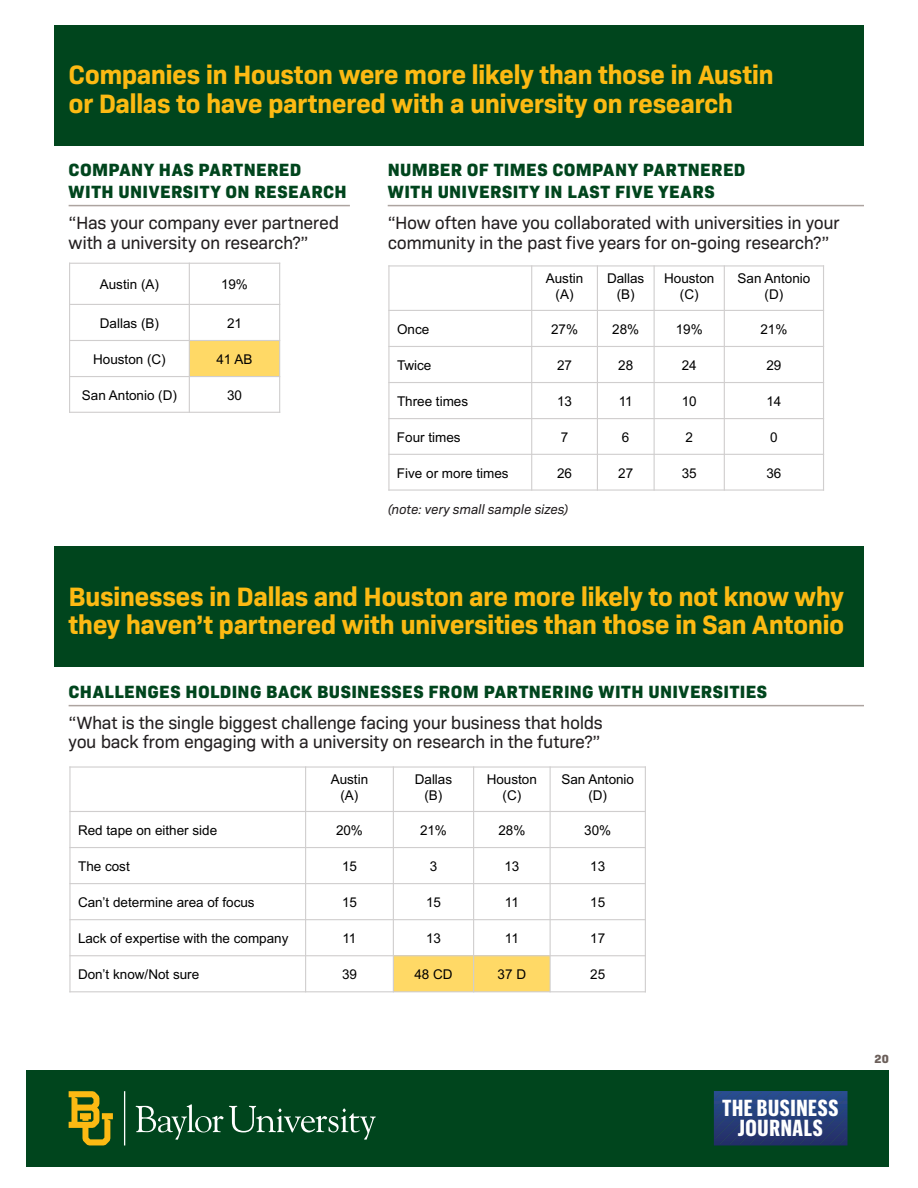
<style>
.page{position:relative;width:918px;height:1188px;background:#fff}
.page>*{position:absolute;margin:0;border:0;box-sizing:border-box;transform-origin:0 0}
.Finding{font:700 27px/28.5px "Bio Sans";letter-spacing:-.025em;color:#fcba13}
.t1{font:700 22.65px/20.5px "Graphik X Cond";letter-spacing:.03em;color:#fff;text-align:center}
.Question{font:18px/19.5px "Bio Sans";letter-spacing:-.02em;color:#231f20}
.t2{font:800 18px/21.6px "Bio Sans";letter-spacing:.025em;color:#00451d}
.t3{font:13.5px/15.8px "Arial";letter-spacing:-.005em;color:#000;text-align:center}
.note{font:italic 13.5px "Bio Sans";letter-spacing:-.01em;color:#231f20}
.t4{font:800 12px "Bio Sans";color:#6b5f5a}
</style>
<div class="page">
<div style="left:26px;top:1070px;width:863px;height:96px;background:#00451d"></div>
<svg style="left:124px;top:1091px;width:252px;height:54px"></svg>
<svg style="left:69px;top:1091px;width:44px;height:54px"></svg>
<svg style="left:714px;top:1091px;width:134px;height:55px;background:#253e78"></svg>
<div style="left:54px;top:25px;width:810px;height:121px;background:#00451d"></div>
<div style="left:54px;top:546px;width:810px;height:121px;background:#00451d"></div>
<hr style="left:69px;top:205px;width:281px;height:1px;background:#ada4a0">
<hr style="left:388px;top:205px;width:476px;height:1px;background:#ada4a0">
<hr style="left:69px;top:705px;width:795px;height:1px;background:#ada4a0">
<div style="left:189px;top:340px;width:91px;height:37px;background:#ffd966"></div>
<hr style="left:189px;top:263px;width:1px;height:150px;background:#d0cece">
<hr style="left:69px;top:304px;width:211px;height:1px;background:#d0cece">
<hr style="left:69px;top:340px;width:211px;height:1px;background:#d0cece">
<hr style="left:69px;top:376px;width:211px;height:1px;background:#d0cece">
<hr style="left:69px;top:263px;width:1px;height:150px;background:#d0cece">
<hr style="left:279px;top:263px;width:1px;height:150px;background:#d0cece">
<hr style="left:69px;top:263px;width:211px;height:1px;background:#d0cece">
<hr style="left:69px;top:412px;width:211px;height:1px;background:#d0cece">
<hr style="left:531px;top:265px;width:1px;height:226px;background:#d0cece">
<hr style="left:597px;top:265px;width:1px;height:226px;background:#d0cece">
<hr style="left:654px;top:265px;width:1px;height:226px;background:#d0cece">
<hr style="left:724px;top:265px;width:1px;height:226px;background:#d0cece">
<hr style="left:388px;top:310px;width:436px;height:1px;background:#d0cece">
<hr style="left:388px;top:346px;width:436px;height:1px;background:#d0cece">
<hr style="left:388px;top:382px;width:436px;height:1px;background:#d0cece">
<hr style="left:388px;top:418px;width:436px;height:1px;background:#d0cece">
<hr style="left:388px;top:454px;width:436px;height:1px;background:#d0cece">
<hr style="left:388px;top:265px;width:1px;height:226px;background:#d0cece">
<hr style="left:823px;top:265px;width:1px;height:226px;background:#d0cece">
<hr style="left:388px;top:265px;width:436px;height:2px;background:#d0cece">
<hr style="left:388px;top:489px;width:436px;height:2px;background:#d0cece">
<div style="left:393px;top:956px;width:81px;height:36px;background:#ffd966"></div>
<div style="left:474px;top:956px;width:76px;height:36px;background:#ffd966"></div>
<hr style="left:305px;top:766px;width:1px;height:226px;background:#d0cece">
<hr style="left:393px;top:766px;width:1px;height:226px;background:#d0cece">
<hr style="left:473px;top:766px;width:1px;height:226px;background:#d0cece">
<hr style="left:550px;top:766px;width:1px;height:226px;background:#d0cece">
<hr style="left:69px;top:811px;width:577px;height:1px;background:#d0cece">
<hr style="left:69px;top:847px;width:577px;height:1px;background:#d0cece">
<hr style="left:69px;top:883px;width:577px;height:1px;background:#d0cece">
<hr style="left:69px;top:919px;width:577px;height:1px;background:#d0cece">
<hr style="left:69px;top:955px;width:577px;height:1px;background:#d0cece">
<hr style="left:69px;top:766px;width:2px;height:226px;background:#d0cece">
<hr style="left:645px;top:766px;width:1px;height:226px;background:#d0cece">
<hr style="left:69px;top:766px;width:577px;height:2px;background:#d0cece">
<hr style="left:69px;top:991px;width:577px;height:1px;background:#d0cece">
<p class="Finding" style="left:69px;top:58px;width:707px">Companies in Houston were more likely than those in Austin or Dallas to have partnered with a university on research</p>
<p class="t2" style="left:69px;top:158px;width:280px">COMPANY HAS PARTNERED<br>WITH UNIVERSITY ON RESEARCH</p>
<p class="t2" style="left:388px;top:158px;width:359px">NUMBER OF TIMES COMPANY PARTNERED<br>WITH UNIVERSITY IN LAST FIVE YEARS</p>
<p class="Question" style="left:69px;top:212px;width:272px">“Has your company ever partnered with a university on research?”</p>
<p class="Question" style="left:388px;top:212px;width:453px">“How often have you collaborated with universities in your community in the past five years for on-going research?”</p>
<p class="t3" style="left:100px;top:276px;width:61px">Austin (A)</p>
<p class="t3" style="left:221px;top:276px;width:28px">19%</p>
<p class="t3" style="left:100px;top:316px;width:61px">Dallas (B)</p>
<p class="t3" style="left:227px;top:316px;width:16px">21</p>
<p class="t3" style="left:93px;top:352px;width:74px">Houston (C)</p>
<p class="t3" style="left:217px;top:352px;width:37px">41 AB</p>
<p class="t3" style="left:82px;top:388px;width:97px">San Antonio (D)</p>
<p class="t3" style="left:227px;top:388px;width:16px">30</p>
<p class="t3" style="left:546px;top:271px;width:39px">Austin (A)</p>
<p class="t3" style="left:607px;top:271px;width:39px">Dallas (B)</p>
<p class="t3" style="left:664px;top:271px;width:52px">Houston (C)</p>
<p class="t3" style="left:738px;top:271px;width:74px">San Antonio (D)</p>
<p class="t3" style="left:397px;top:321px;width:34px">Once</p>
<p class="t3" style="left:551px;top:321px;width:28px">27%</p>
<p class="t3" style="left:612px;top:321px;width:28px">28%</p>
<p class="t3" style="left:676px;top:321px;width:28px">19%</p>
<p class="t3" style="left:760px;top:321px;width:28px">21%</p>
<p class="t3" style="left:397px;top:357px;width:36px">Twice</p>
<p class="t3" style="left:557px;top:357px;width:16px">27</p>
<p class="t3" style="left:618px;top:357px;width:16px">28</p>
<p class="t3" style="left:682px;top:357px;width:16px">24</p>
<p class="t3" style="left:766px;top:357px;width:16px">29</p>
<p class="t3" style="left:397px;top:393px;width:73px">Three times</p>
<p class="t3" style="left:557px;top:393px;width:16px">13</p>
<p class="t3" style="left:619px;top:393px;width:15px">11</p>
<p class="t3" style="left:682px;top:393px;width:16px">10</p>
<p class="t3" style="left:766px;top:393px;width:16px">14</p>
<p class="t3" style="left:397px;top:429px;width:65px">Four times</p>
<p class="t3" style="left:561px;top:429px;width:9px">7</p>
<p class="t3" style="left:622px;top:429px;width:9px">6</p>
<p class="t3" style="left:685px;top:429px;width:9px">2</p>
<p class="t3" style="left:770px;top:429px;width:9px">0</p>
<p class="t3" style="left:397px;top:465px;width:113px">Five or more times</p>
<p class="t3" style="left:557px;top:465px;width:16px">26</p>
<p class="t3" style="left:618px;top:465px;width:16px">27</p>
<p class="t3" style="left:682px;top:465px;width:16px">35</p>
<p class="t3" style="left:766px;top:465px;width:16px">36</p>
<p class="note" style="left:388px;top:500px;width:182px">(note: very small sample sizes)</p>
<p class="Finding" style="left:69px;top:580px;width:777px">Businesses in Dallas and Houston are more likely to not know why they haven’t partnered with universities than those in San Antonio</p>
<p class="t2" style="left:69px;top:680px;width:700px">CHALLENGES HOLDING BACK BUSINESSES FROM PARTNERING WITH UNIVERSITIES</p>
<p class="Question" style="left:69px;top:711px;width:536px">“What is the single biggest challenge facing your business that holds you back from engaging with a university on research in the future?”</p>
<p class="t3" style="left:331px;top:772px;width:39px">Austin (A)</p>
<p class="t3" style="left:415px;top:772px;width:39px">Dallas (B)</p>
<p class="t3" style="left:487px;top:772px;width:52px">Houston (C)</p>
<p class="t3" style="left:561px;top:772px;width:74px">San Antonio (D)</p>
<p class="t3" style="left:78px;top:822px;width:141px">Red tape on either side</p>
<p class="t3" style="left:336px;top:822px;width:28px">20%</p>
<p class="t3" style="left:420px;top:822px;width:28px">21%</p>
<p class="t3" style="left:498px;top:822px;width:28px">28%</p>
<p class="t3" style="left:584px;top:822px;width:28px">30%</p>
<p class="t3" style="left:78px;top:858px;width:53px">The cost</p>
<p class="t3" style="left:342px;top:858px;width:16px">15</p>
<p class="t3" style="left:430px;top:858px;width:9px">3</p>
<p class="t3" style="left:504px;top:858px;width:16px">13</p>
<p class="t3" style="left:590px;top:858px;width:16px">13</p>
<p class="t3" style="left:78px;top:894px;width:178px">Can’t determine area of focus</p>
<p class="t3" style="left:342px;top:894px;width:16px">15</p>
<p class="t3" style="left:426px;top:894px;width:16px">15</p>
<p class="t3" style="left:505px;top:894px;width:15px">11</p>
<p class="t3" style="left:590px;top:894px;width:16px">15</p>
<p class="t3" style="left:78px;top:930px;width:212px">Lack of expertise with the company</p>
<p class="t3" style="left:343px;top:930px;width:15px">11</p>
<p class="t3" style="left:426px;top:930px;width:16px">13</p>
<p class="t3" style="left:505px;top:930px;width:15px">11</p>
<p class="t3" style="left:590px;top:930px;width:16px">17</p>
<p class="t3" style="left:78px;top:966px;width:123px">Don’t know/Not sure</p>
<p class="t3" style="left:342px;top:966px;width:16px">39</p>
<p class="t3" style="left:414px;top:966px;width:40px">48 CD</p>
<p class="t3" style="left:498px;top:966px;width:30px">37 D</p>
<p class="t3" style="left:590px;top:966px;width:16px">25</p>
<h2 class="t1" style="left:722px;top:1097px;width:118px">THE BUSINESS<br>JOURNALS</h2>
<p class="t4" style="left:875px;top:1050px;width:16px">20</p>
</div>
